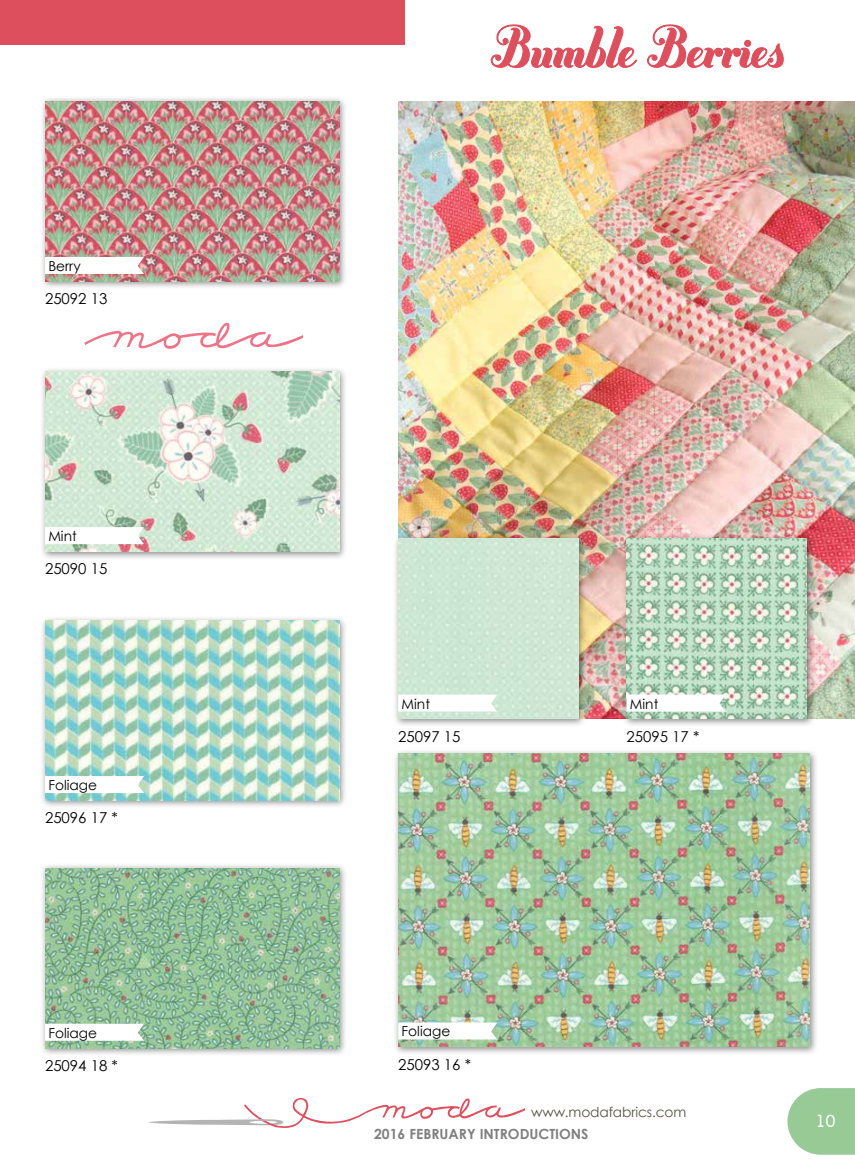
<style>
.page{position:relative;width:855px;height:1170px;background:#fff}
.page>*{position:absolute;margin:0;border:0;box-sizing:border-box;transform-origin:0 0}
.t1{font:17.5px "Backtalk Serif BTN Bold";color:#fff}
.t2{font:15px "Century Gothic";color:#000}
.t3{font:700 14px "Century Gothic";color:#7f807f}
.t4{font:13.75px "Century Gothic";color:#000}
.t5{font:13.75px "Century Gothic";letter-spacing:-.01em;color:#575543}
</style>
<div class="page">
<img style="left:398px;top:101px;width:457px;height:618px">
<div style="left:622px;top:534px;width:193px;height:194px;background:#000;opacity:.45"></div>
<img style="left:627px;top:539px;width:180px;height:180px">
<svg style="left:627px;top:695px;width:99px;height:17px"></svg>
<div style="left:393px;top:534px;width:194px;height:194px;background:#000;opacity:.45"></div>
<div style="left:398px;top:539px;width:180px;height:180px;background:#cee7d4"></div>
<svg style="left:398px;top:695px;width:99px;height:17px"></svg>
<svg style="left:788px;top:1088px;width:67px;height:67px"></svg>
<div style="left:0;top:0;width:405px;height:45px;background:#de4f5d"></div>
<svg style="left:490px;top:24px;width:148px;height:45px"></svg>
<svg style="left:647px;top:24px;width:137px;height:45px"></svg>
<div style="left:40px;top:96px;width:308px;height:194px;background:#000;opacity:.45"></div>
<img style="left:45px;top:101px;width:294px;height:180px">
<svg style="left:45px;top:257px;width:99px;height:17px"></svg>
<div style="left:40px;top:366px;width:308px;height:194px;background:#000;opacity:.45"></div>
<img style="left:45px;top:371px;width:294px;height:180px">
<svg style="left:45px;top:527px;width:99px;height:17px"></svg>
<div style="left:40px;top:615px;width:308px;height:194px;background:#000;opacity:.45"></div>
<img style="left:45px;top:620px;width:294px;height:180px">
<svg style="left:45px;top:776px;width:99px;height:17px"></svg>
<div style="left:40px;top:863px;width:308px;height:194px;background:#000;opacity:.45"></div>
<img style="left:45px;top:868px;width:294px;height:180px">
<svg style="left:45px;top:1024px;width:99px;height:17px"></svg>
<div style="left:393px;top:749px;width:425px;height:307px;background:#000;opacity:.45"></div>
<img style="left:398px;top:754px;width:412px;height:293px">
<svg style="left:398px;top:1022px;width:99px;height:17px"></svg>
<svg style="left:84px;top:323px;width:219px;height:26px"></svg>
<svg style="left:149px;top:1098px;width:376px;height:30px"></svg>
<p class="t4" style="left:48px;top:256px;width:34px">Berry</p>
<p class="t2" style="left:45px;top:288px;width:64px">25092 13</p>
<p class="t4" style="left:48px;top:527px;width:30px">Mint</p>
<p class="t2" style="left:45px;top:559px;width:64px">25090 15</p>
<p class="t4" style="left:48px;top:775px;width:50px">Foliage</p>
<p class="t2" style="left:45px;top:808px;width:74px">25096 17 *</p>
<p class="t4" style="left:48px;top:1023px;width:50px">Foliage</p>
<p class="t2" style="left:45px;top:1055px;width:74px">25094 18 *</p>
<p class="t4" style="left:402px;top:694px;width:30px">Mint</p>
<p class="t2" style="left:398px;top:726px;width:64px">25097 15</p>
<p class="t4" style="left:630px;top:694px;width:30px">Mint</p>
<p class="t2" style="left:627px;top:726px;width:74px">25095 17 *</p>
<p class="t4" style="left:402px;top:1022px;width:50px">Foliage</p>
<p class="t2" style="left:398px;top:1054px;width:74px">25093 16 *</p>
<p class="t5" style="left:531px;top:1102px;width:157px">www.modafabrics.com</p>
<p class="t3" style="left:374px;top:1123px;width:216px">2016 FEBRUARY INTRODUCTIONS</p>
<p class="t1" style="left:815px;top:1111px;width:22px">10</p>
</div>
